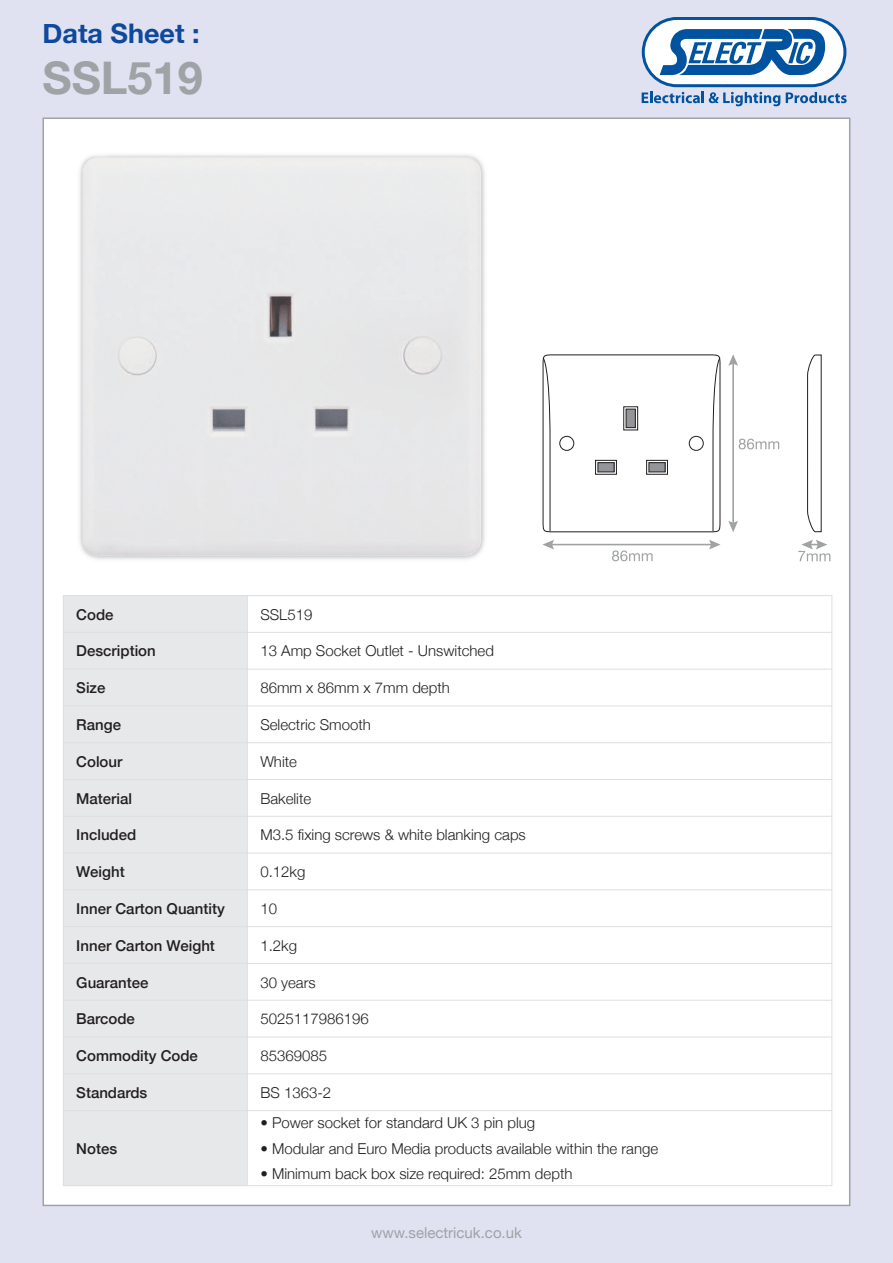
<style>
.page{position:relative;width:893px;height:1263px;background:#e1e2f1}
.page>*{position:absolute;margin:0;border:0;box-sizing:border-box;transform-origin:0 0}
.t1{font:700 45px "Helvetica Neue";color:#9fa3a6}
.t2{font:700 27px "Helvetica Neue";color:#0f499d}
.t3{font:300 15px "Helvetica Neue";color:#231f20}
.t4{font:500 15px "Helvetica Neue";color:#231f20}
.t5{font:15px "Helvetica Neue";color:#9fa3a6}
</style>
<div class="page">
<div style="left:44px;top:119px;width:805px;height:1086px;background:#fff"></div>
<svg style="left:642px;top:17px;width:205px;height:89px"></svg>
<img style="left:79px;top:155px;width:406px;height:405px">
<div style="left:82px;top:157px;width:399px;height:399px;background:#e7e7e9"></div>
<div style="left:63px;top:595px;width:184px;height:37px;background:#e7e8e9"></div>
<div style="left:63px;top:632px;width:184px;height:37px;background:#e7e8e9"></div>
<div style="left:63px;top:669px;width:184px;height:37px;background:#e7e8e9"></div>
<div style="left:63px;top:706px;width:184px;height:37px;background:#e7e8e9"></div>
<div style="left:63px;top:743px;width:184px;height:36px;background:#e7e8e9"></div>
<div style="left:63px;top:779px;width:184px;height:37px;background:#e7e8e9"></div>
<div style="left:63px;top:816px;width:184px;height:37px;background:#e7e8e9"></div>
<div style="left:63px;top:853px;width:184px;height:37px;background:#e7e8e9"></div>
<div style="left:63px;top:890px;width:184px;height:37px;background:#e7e8e9"></div>
<div style="left:63px;top:927px;width:184px;height:36px;background:#e7e8e9"></div>
<div style="left:63px;top:963px;width:184px;height:37px;background:#e7e8e9"></div>
<div style="left:63px;top:1000px;width:184px;height:37px;background:#e7e8e9"></div>
<div style="left:63px;top:1037px;width:184px;height:37px;background:#e7e8e9"></div>
<div style="left:63px;top:1074px;width:184px;height:36px;background:#e7e8e9"></div>
<div style="left:63px;top:1110px;width:184px;height:76px;background:#e7e8e9"></div>
<hr style="left:63px;top:595px;width:1px;height:591px;background:#dedfe0">
<hr style="left:247px;top:595px;width:1px;height:591px;background:#dedfe0">
<hr style="left:832px;top:595px;width:1px;height:591px;background:#dedfe0">
<hr style="left:63px;top:595px;width:769px;height:1px;background:#dedfe0">
<hr style="left:63px;top:632px;width:769px;height:1px;background:#dedfe0">
<hr style="left:63px;top:669px;width:769px;height:1px;background:#dedfe0">
<hr style="left:63px;top:706px;width:769px;height:1px;background:#dedfe0">
<hr style="left:63px;top:742px;width:769px;height:1px;background:#dedfe0">
<hr style="left:63px;top:779px;width:769px;height:1px;background:#dedfe0">
<hr style="left:63px;top:816px;width:769px;height:1px;background:#dedfe0">
<hr style="left:63px;top:853px;width:769px;height:1px;background:#dedfe0">
<hr style="left:63px;top:890px;width:769px;height:1px;background:#dedfe0">
<hr style="left:63px;top:926px;width:769px;height:1px;background:#dedfe0">
<hr style="left:63px;top:963px;width:769px;height:1px;background:#dedfe0">
<hr style="left:63px;top:1000px;width:769px;height:1px;background:#dedfe0">
<hr style="left:63px;top:1037px;width:769px;height:1px;background:#dedfe0">
<hr style="left:63px;top:1073px;width:769px;height:1px;background:#dedfe0">
<hr style="left:63px;top:1110px;width:769px;height:1px;background:#dedfe0">
<hr style="left:63px;top:1185px;width:769px;height:1px;background:#dedfe0">
<svg style="left:728px;top:354px;width:51px;height:178px"></svg>
<svg style="left:542px;top:540px;width:179px;height:21px"></svg>
<svg style="left:798px;top:540px;width:32px;height:21px"></svg>
<svg style="left:807px;top:354px;width:15px;height:178px"></svg>
<div style="left:543px;top:355px;width:177px;height:177px;border:1px solid #231f20;border-radius:11px"></div>
<svg style="left:542px;top:357px;width:9px;height:175px"></svg>
<svg style="left:712px;top:357px;width:9px;height:175px"></svg>
<div style="left:559px;top:436px;width:15px;height:15px;border:1px solid #231f20;border-radius:50%"></div>
<div style="left:689px;top:436px;width:15px;height:15px;border:1px solid #231f20;border-radius:50%"></div>
<div style="left:598px;top:463px;width:16px;height:9px;background:#939598"></div>
<div style="left:598px;top:462px;width:16px;height:10px;border:1px solid #231f20"></div>
<div style="left:649px;top:463px;width:16px;height:9px;background:#939598"></div>
<div style="left:649px;top:462px;width:16px;height:10px;border:1px solid #231f20"></div>
<div style="left:626px;top:409px;width:9px;height:19px;background:#939598"></div>
<div style="left:626px;top:409px;width:10px;height:19px;border:1px solid #231f20"></div>
<div style="left:595px;top:460px;width:22px;height:15px;border:1px solid #231f20"></div>
<div style="left:646px;top:460px;width:22px;height:15px;border:1px solid #231f20"></div>
<div style="left:623px;top:406px;width:15px;height:24px;border:1px solid #231f20"></div>
<h2 class="t2" style="left:43px;top:17px;width:159px">Data Sheet :</h2>
<h1 class="t1" style="left:43px;top:50px;width:162px">SSL519</h1>
<p class="t4" style="left:76px;top:605px;width:39px">Code</p>
<p class="t3" style="left:260px;top:605px;width:53px">SSL519</p>
<p class="t4" style="left:76px;top:642px;width:81px">Description</p>
<p class="t3" style="left:260px;top:642px;width:235px">13 Amp Socket Outlet - Unswitched</p>
<p class="t4" style="left:76px;top:679px;width:31px">Size</p>
<p class="t3" style="left:260px;top:679px;width:191px">86mm x 86mm x 7mm depth</p>
<p class="t4" style="left:76px;top:715px;width:46px">Range</p>
<p class="t3" style="left:260px;top:715px;width:112px">Selectric Smooth</p>
<p class="t4" style="left:76px;top:752px;width:48px">Colour</p>
<p class="t3" style="left:260px;top:752px;width:38px">White</p>
<p class="t4" style="left:76px;top:789px;width:57px">Material</p>
<p class="t3" style="left:260px;top:789px;width:52px">Bakelite</p>
<p class="t4" style="left:76px;top:826px;width:62px">Included</p>
<p class="t3" style="left:260px;top:826px;width:267px">M3.5 fixing screws &amp; white blanking caps</p>
<p class="t4" style="left:76px;top:862px;width:50px">Weight</p>
<p class="t3" style="left:260px;top:863px;width:47px">0.12kg</p>
<p class="t4" style="left:76px;top:899px;width:150px">Inner Carton Quantity</p>
<p class="t3" style="left:260px;top:899px;width:18px">10</p>
<p class="t4" style="left:76px;top:936px;width:140px">Inner Carton Weight</p>
<p class="t3" style="left:260px;top:936px;width:38px">1.2kg</p>
<p class="t4" style="left:76px;top:973px;width:74px">Guarantee</p>
<p class="t3" style="left:260px;top:973px;width:57px">30 years</p>
<p class="t4" style="left:76px;top:1010px;width:60px">Barcode</p>
<p class="t3" style="left:260px;top:1010px;width:110px">5025117986196</p>
<p class="t4" style="left:76px;top:1046px;width:123px">Commodity Code</p>
<p class="t3" style="left:260px;top:1046px;width:68px">85369085</p>
<p class="t4" style="left:76px;top:1083px;width:73px">Standards</p>
<p class="t3" style="left:260px;top:1083px;width:72px">BS 1363-2</p>
<p class="t4" style="left:76px;top:1139px;width:42px">Notes</p>
<p class="t3" style="left:260px;top:1114px;width:276px">• Power socket for standard UK 3 pin plug</p>
<p class="t3" style="left:260px;top:1139px;width:399px">• Modular and Euro Media products available within the range</p>
<p class="t3" style="left:260px;top:1165px;width:314px">• Minimum back box size required: 25mm depth</p>
<p class="t5" style="left:371px;top:1224px;width:152px">www.selectricuk.co.uk</p>
</div>
